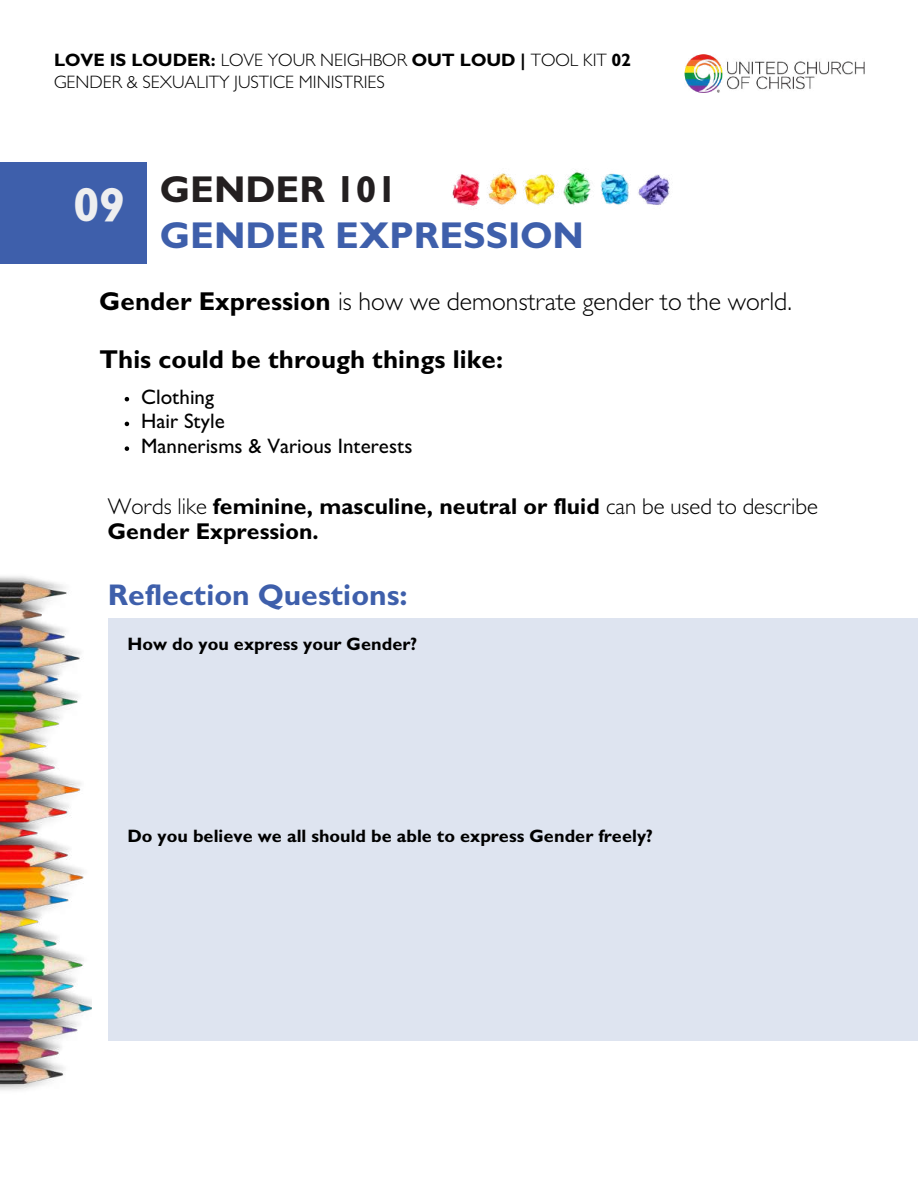
<style>
.page{position:relative;width:918px;height:1188px;background:#fff}
.page>*{position:absolute;margin:0;border:0;box-sizing:border-box;transform-origin:0 0}
.t1{font:700 37.5px/46.2px "Gill Sans MT Std";color:#3e5fab}
.t2{font:700 30px "Gill Sans MT Std";color:#3e5fab}
.t3{font:300 25.95px "Gill Sans MT Std";color:#000}
.t4{font:700 25.95px "Gill Sans MT Std";color:#000}
.t5{font:700 22.95px/24.8px "Gill Sans MT Std";color:#000}
.t6{font:500 21px/24.8px "Gill Sans MT Std";color:#000}
.t7{font:300 18px/21.3px "Gill Sans MT Std";color:#000}
.t8{font:700 18px "Gill Sans MT Std";color:#000}
.s1{font-weight:700}
.s2{font-size:48px;color:#eeeeef}
.s3{color:#231f20}
.s4{font-weight:300}
</style>
<div class="page">
<img style="left:684px;top:54px;width:180px;height:38px">
<div style="left:0;top:162px;width:146px;height:102px;background:#3e5fab"></div>
<img style="left:452px;top:171px;width:218px;height:35px">
<div style="left:108px;top:618px;width:810px;height:422px;background:#dee4f0"></div>
<svg style="left:125px;top:397px;width:4px;height:4px"></svg>
<svg style="left:125px;top:422px;width:4px;height:4px"></svg>
<svg style="left:125px;top:446px;width:4px;height:5px"></svg>
<img style="left:0;top:576px;width:92px;height:514px">
<p class="t7" style="left:54px;top:52px;width:579px"><span class="s1">LOVE IS LOUDER:</span> LOVE YOUR NEIGHBOR <span class="s1">OUT LOUD |</span> TOOL KIT <span class="s1">02<br></span>GENDER &amp; SEXUALITY JUSTICE MINISTRIES</p>
<h1 class="t1" style="left:160px;top:172px;width:425px;text-indent:-87px"><span class="s2">09</span> <span class="s3">GENDER 101<br></span>GENDER EXPRESSION</h1>
<h3 class="t3" style="left:100px;top:292px;width:694px"><span class="s1">Gender Expression</span> is how we demonstrate gender to the world.</h3>
<h3 class="t4" style="left:100px;top:350px;width:405px">This could be through things like:</h3>
<p class="t6" style="left:141px;top:387px;width:273px">Clothing<br>Hair Style<br>Mannerisms &amp; Various Interests</p>
<p class="t5" style="left:108px;top:497px;width:712px"><span class="s4">Words like</span> feminine, masculine, neutral or fluid <span class="s4">can be used to describe<br></span>Gender Expression.</p>
<h2 class="t2" style="left:108px;top:584px;width:301px">Reflection Questions:</h2>
<p class="t8" style="left:128px;top:638px;width:291px">How do you express your Gender?</p>
<p class="t8" style="left:128px;top:830px;width:527px">Do you believe we all should be able to express Gender freely?</p>
</div>
